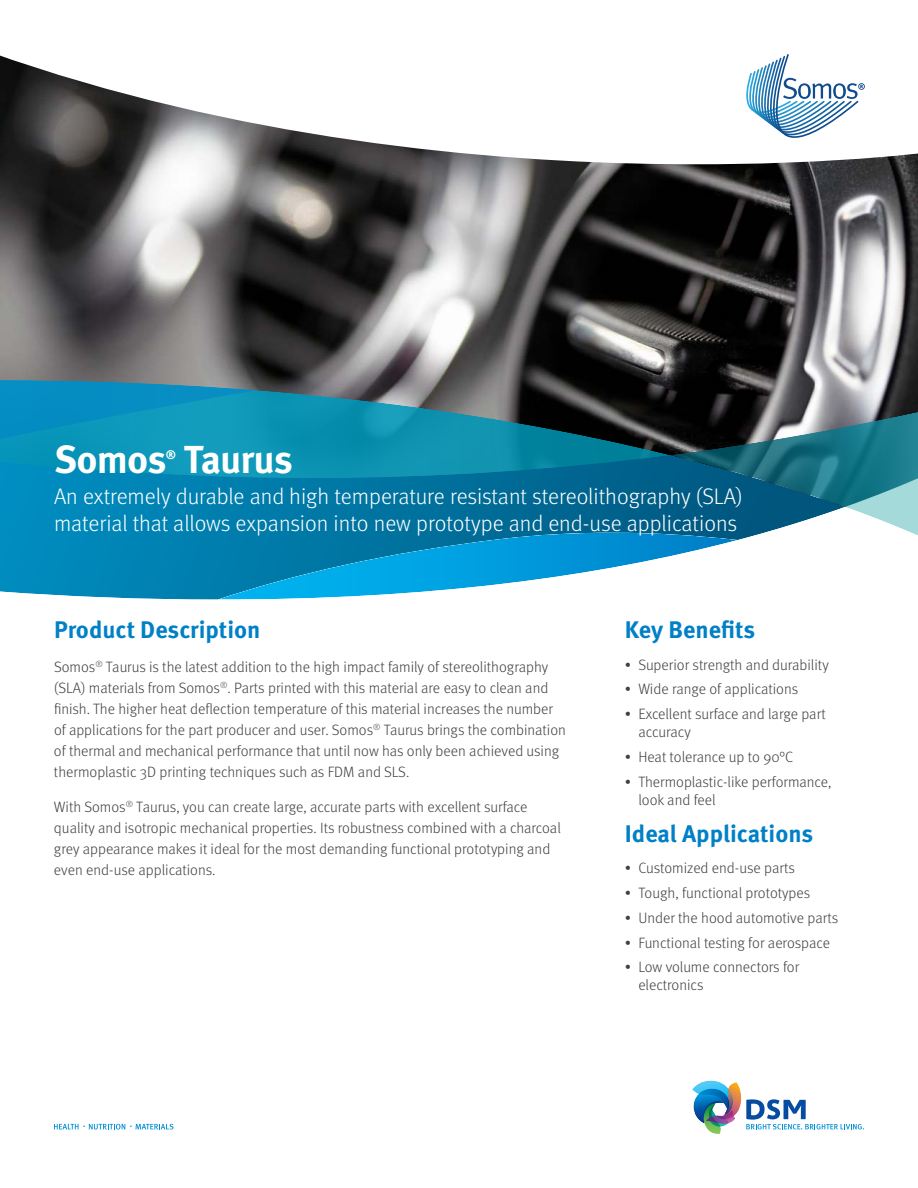
<style>
.page{position:relative;width:918px;height:1188px;background:#fff}
.page>*{position:absolute;margin:0;border:0;box-sizing:border-box;transform-origin:0 0}
.t1{font:700 39px "Meta Pro";letter-spacing:-.02em;color:#fff}
.t2{font:700 24px "Meta Pro";color:#0080c6}
.t3{font:300 22.5px/27px "Meta Pro";color:#fff}
.t4{font:300 15px/21px "Meta Pro";color:#404041}
.t5{font:700 12.3px "Meta Pro";color:#fff}
</style>
<div class="page">
<img style="left:0;top:225px;width:918px;height:247px">
<svg style="left:845px;top:472px;width:73px;height:64px"></svg>
<img style="left:0;top:455px;width:845px;height:145px">
<img style="left:218px;top:533px;width:520px;height:67px">
<svg style="left:0;top:380px;width:257px;height:74px;background:#1093bb"></svg>
<svg style="left:746px;top:1099px;width:118px;height:30px"></svg>
<img style="left:733px;top:1082px;width:8px;height:33px">
<img style="left:705px;top:1124px;width:16px;height:10px">
<img style="left:720px;top:1124px;width:7px;height:3px">
<img style="left:709px;top:1124px;width:11px;height:3px">
<img style="left:692px;top:1081px;width:41px;height:9px">
<img style="left:693px;top:1089px;width:8px;height:33px">
<img style="left:722px;top:1088px;width:11px;height:22px">
<img style="left:699px;top:1089px;width:30px;height:25px">
<img style="left:730px;top:1110px;width:5px;height:13px">
<img style="left:730px;top:1110px;width:4px;height:9px">
<svg style="left:701px;top:1098px;width:29px;height:26px"></svg>
<svg style="left:54px;top:1124px;width:119px;height:6px"></svg>
<svg style="left:0;top:55px;width:918px;height:170px"></svg>
<svg style="left:746px;top:54px;width:119px;height:84px"></svg>
<h1 class="t1" style="left:54px;top:445px;width:241px">Somos Taurus</h1>
<p class="t5" style="left:166px;top:450px;width:12px">®</p>
<h3 class="t3" style="left:54px;top:484px;width:690px">An extremely durable and high temperature resistant stereolithography (SLA) material that allows expansion into new prototype and end-use applications</h3>
<h2 class="t2" style="left:54px;top:620px;width:208px">Product Description</h2>
<p class="t4" style="left:54px;top:658px;width:514px">Somos<sup>®</sup> Taurus is the latest addition to the high impact family of stereolithography (SLA) materials from Somos<sup>®</sup>. Parts printed with this material are easy to clean and finish. The higher heat deflection temperature of this material increases the number of applications for the part producer and user. Somos<sup>®</sup> Taurus brings the combination of thermal and mechanical performance that until now has only been achieved using thermoplastic 3D printing techniques such as FDM and SLS.</p>
<p class="t4" style="left:54px;top:797px;width:508px">With Somos<sup>®</sup> Taurus, you can create large, accurate parts with excellent surface quality and isotropic mechanical properties. Its robustness combined with a charcoal grey appearance makes it ideal for the most demanding functional prototyping and even end-use applications.</p>
<h2 class="t2" style="left:625px;top:620px;width:132px">Key Benefits</h2>
<p class="t4" style="left:625px;top:653px;width:205px">• Superior strength and durability</p>
<p class="t4" style="left:625px;top:678px;width:175px">• Wide range of applications</p>
<p class="t4" style="left:638px;top:704px;width:189px;line-height:18px;text-indent:-14px">• Excellent surface and large part accuracy</p>
<p class="t4" style="left:625px;top:745px;width:170px">• Heat tolerance up to 90°C</p>
<p class="t4" style="left:638px;top:772px;width:195px;line-height:18px;text-indent:-14px">• Thermoplastic-like performance, look and feel</p>
<h2 class="t2" style="left:625px;top:824px;width:190px">Ideal Applications</h2>
<p class="t4" style="left:625px;top:857px;width:172px">• Customized end-use parts</p>
<p class="t4" style="left:625px;top:882px;width:187px">• Tough, functional prototypes</p>
<p class="t4" style="left:625px;top:906px;width:215px">• Under the hood automotive parts</p>
<p class="t4" style="left:625px;top:931px;width:207px">• Functional testing for aerospace</p>
<p class="t4" style="left:638px;top:957px;width:162px;line-height:18px;text-indent:-14px">• Low volume connectors for electronics</p>
</div>
